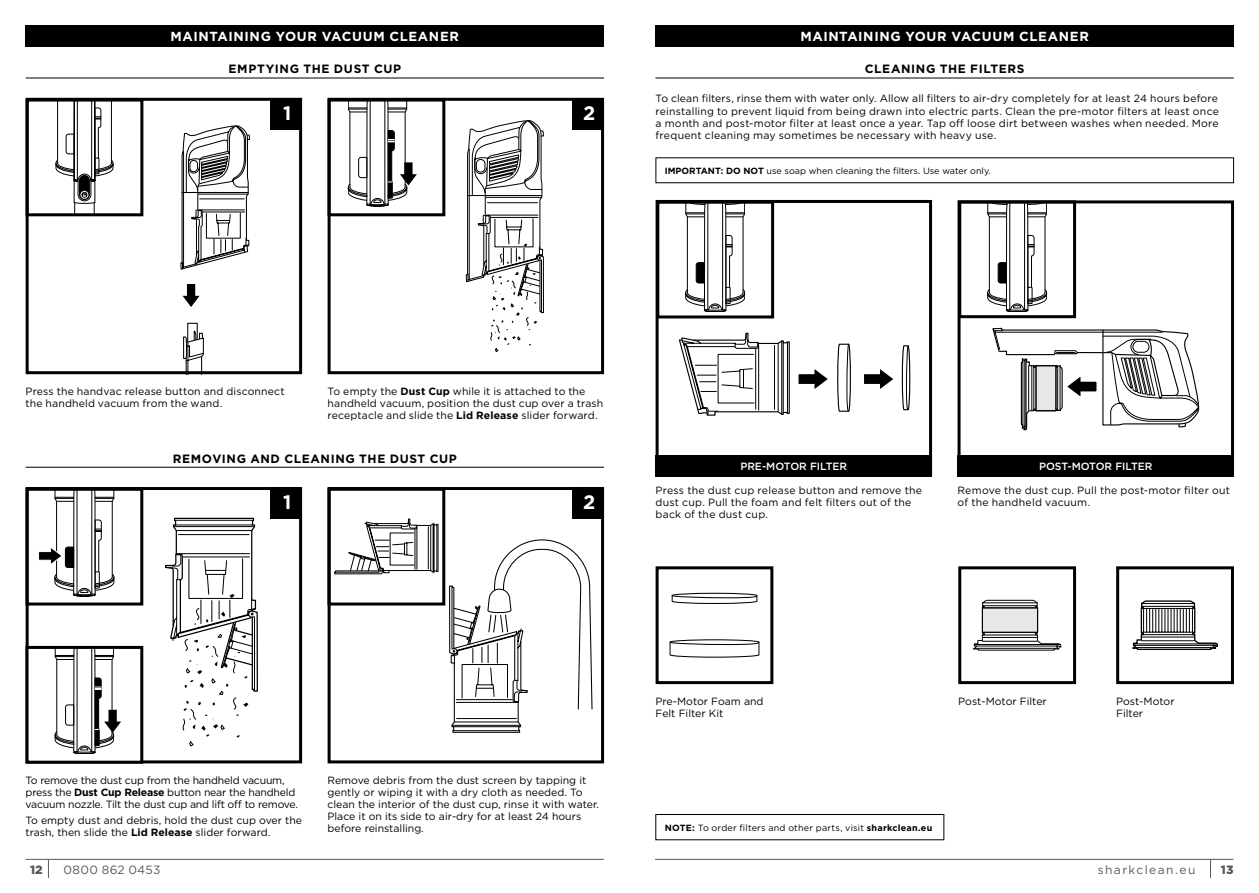
<style>
.page{position:relative;width:1259px;height:893px;background:#fff}
.page>*{position:absolute;margin:0;border:0;box-sizing:border-box;transform-origin:0 0}
.t1{font:700 19.5px "Gotham";color:#fff}
.t2{font:700 13.2px "Gotham";letter-spacing:.045em;color:#fff}
.t3{font:700 12px "Gotham";letter-spacing:.055em;color:#000}
.t4{font:12px "Gotham";letter-spacing:.1em;color:#58595b}
.t5{font:12px "Gotham";letter-spacing:.03em;color:#58595b}
.t6{font:900 12px "Gotham";color:#58595b}
.t7{font:10.5px/12px "Gotham";letter-spacing:.005em;color:#000}
.t8{font:10.5px/12px "Gotham";letter-spacing:-.02em;color:#000}
.t9{font:500 10.5px "Gotham";color:#fff}
.t10{font:9px "Gotham";color:#000}
.t11{font:9px "Gotham";letter-spacing:.03em;color:#000}
.s1{font-weight:700}
</style>
<div class="page">
<hr style="left:655px;top:859px;width:578px;height:1px;background:#58595b">
<svg style="left:1210px;top:860px;width:1px;height:18px"></svg>
<hr style="left:26px;top:859px;width:578px;height:1px;background:#58595b">
<svg style="left:48px;top:860px;width:1px;height:18px"></svg>
<svg style="left:165px;top:518px;width:93px;height:228px"></svg>
<div style="left:26px;top:487px;width:276px;height:276px;border:3px solid #000"></div>
<svg style="left:466px;top:120px;width:78px;height:232px"></svg>
<div style="left:327px;top:98px;width:277px;height:276px;border:3px solid #000"></div>
<svg style="left:449px;top:539px;width:143px;height:194px"></svg>
<div style="left:327px;top:487px;width:277px;height:276px;border:3px solid #000"></div>
<div style="left:327px;top:99px;width:118px;height:117px;border:3px solid #000"></div>
<div style="left:27px;top:647px;width:115px;height:115px;background:#fff"></div>
<div style="left:26px;top:646px;width:117px;height:118px;border:3px solid #000"></div>
<div style="left:26px;top:488px;width:117px;height:117px;border:3px solid #000"></div>
<svg style="left:334px;top:519px;width:105px;height:55px"></svg>
<div style="left:327px;top:488px;width:118px;height:117px;border:3px solid #000"></div>
<hr style="left:26px;top:78px;width:578px;height:1px;background:#000">
<hr style="left:26px;top:467px;width:578px;height:1px;background:#000">
<div style="left:26px;top:26px;width:578px;height:21px;background:#000"></div>
<svg style="left:183px;top:322px;width:21px;height:48px"></svg>
<svg style="left:180px;top:125px;width:70px;height:145px"></svg>
<div style="left:26px;top:98px;width:276px;height:276px;border:3px solid #000"></div>
<div style="left:270px;top:98px;width:32px;height:32px;background:#000"></div>
<div style="left:270px;top:487px;width:32px;height:32px;background:#000"></div>
<svg style="left:56px;top:103px;width:57px;height:109px"></svg>
<div style="left:26px;top:99px;width:117px;height:117px;border:3px solid #000"></div>
<div style="left:572px;top:98px;width:32px;height:32px;background:#000"></div>
<div style="left:572px;top:487px;width:32px;height:32px;background:#000"></div>
<svg style="left:183px;top:284px;width:17px;height:23px"></svg>
<svg style="left:38px;top:489px;width:76px;height:107px"></svg>
<svg style="left:348px;top:100px;width:69px;height:106px"></svg>
<svg style="left:55px;top:647px;width:66px;height:107px"></svg>
<div style="left:655px;top:26px;width:578px;height:21px;background:#000"></div>
<svg style="left:679px;top:333px;width:111px;height:83px"></svg>
<div style="left:655px;top:200px;width:277px;height:276px;border:3px solid #000"></div>
<svg style="left:685px;top:205px;width:60px;height:107px"></svg>
<div style="left:656px;top:201px;width:118px;height:117px;border:3px solid #000"></div>
<div style="left:957px;top:200px;width:277px;height:277px;border:3px solid #000"></div>
<svg style="left:973px;top:600px;width:88px;height:51px"></svg>
<hr style="left:982px;top:603px;width:55px;height:1px;background:#000">
<hr style="left:982px;top:605px;width:55px;height:1px;background:#000">
<hr style="left:982px;top:608px;width:55px;height:1px;background:#000">
<hr style="left:982px;top:632px;width:55px;height:1px;background:#000">
<hr style="left:982px;top:635px;width:55px;height:1px;background:#000">
<hr style="left:982px;top:637px;width:55px;height:1px;background:#000">
<hr style="left:982px;top:641px;width:55px;height:1px;background:#000">
<hr style="left:974px;top:644px;width:86px;height:1px;background:#000">
<hr style="left:976px;top:646px;width:82px;height:1px;background:#000">
<hr style="left:975px;top:648px;width:83px;height:1px;background:#000">
<div style="left:958px;top:566px;width:118px;height:118px;border:3px solid #000"></div>
<svg style="left:669px;top:639px;width:90px;height:19px"></svg>
<svg style="left:671px;top:593px;width:87px;height:11px"></svg>
<div style="left:655px;top:566px;width:118px;height:118px;border:3px solid #000"></div>
<svg style="left:987px;top:204px;width:60px;height:108px"></svg>
<div style="left:958px;top:200px;width:118px;height:118px;border:3px solid #000"></div>
<div style="left:655px;top:456px;width:277px;height:21px;background:#000"></div>
<div style="left:957px;top:456px;width:277px;height:21px;background:#000"></div>
<hr style="left:655px;top:78px;width:578px;height:1px;background:#000">
<div style="left:655px;top:814px;width:289px;height:26px;border:1px solid #000"></div>
<svg style="left:1132px;top:600px;width:86px;height:50px"></svg>
<div style="left:1116px;top:566px;width:118px;height:118px;border:3px solid #000"></div>
<svg style="left:798px;top:343px;width:53px;height:69px"></svg>
<svg style="left:992px;top:328px;width:207px;height:102px"></svg>
<svg style="left:864px;top:345px;width:46px;height:66px"></svg>
<p class="t2" style="left:171px;top:28px;width:290px">MAINTAINING YOUR VACUUM CLEANER</p>
<p class="t2" style="left:800px;top:28px;width:290px">MAINTAINING YOUR VACUUM CLEANER</p>
<p class="t3" style="left:228px;top:61px;width:174px">EMPTYING THE DUST CUP</p>
<h1 class="t1" style="left:283px;top:100px;width:10px">1</h1>
<h1 class="t1" style="left:583px;top:100px;width:14px">2</h1>
<p class="t3" style="left:865px;top:61px;width:161px">CLEANING THE FILTERS</p>
<p class="t7" style="left:655px;top:91px;width:565px;line-height:13.5px">To clean filters, rinse them with water only. Allow all filters to air-dry completely for at least 24 hours before reinstalling to prevent liquid from being drawn into electric parts. Clean the pre-motor filters at least once</p>
<p class="t7" style="left:655px;top:118px;width:565px">a month and post-motor filter at least once a year. Tap off loose dirt between washes when needed. More frequent cleaning may sometimes be necessary with heavy use.</p>
<p class="t10" style="left:665px;top:165px;width:327px"><span class="s1">IMPORTANT: DO NOT</span> use soap when cleaning the filters. Use water only.</p>
<p class="t7" style="left:26px;top:385px;width:260px">Press the handvac release button and disconnect the handheld vacuum from the wand.</p>
<p class="t7" style="left:327px;top:385px;width:277px">To empty the <span class="s1">Dust Cup</span> while it is attached to the handheld vacuum, position the dust cup over a trash receptacle and slide the <span class="s1">Lid Release</span> slider forward.</p>
<p class="t3" style="left:173px;top:450px;width:286px">REMOVING AND CLEANING THE DUST CUP</p>
<p class="t9" style="left:740px;top:460px;width:108px">PRE-MOTOR FILTER</p>
<p class="t9" style="left:1039px;top:460px;width:115px">POST-MOTOR FILTER</p>
<h1 class="t1" style="left:283px;top:490px;width:10px">1</h1>
<h1 class="t1" style="left:583px;top:490px;width:14px">2</h1>
<p class="t7" style="left:655px;top:484px;width:268px">Press the dust cup release button and remove the dust cup. Pull the foam and felt filters out of the back of the dust cup.</p>
<p class="t7" style="left:957px;top:484px;width:274px">Remove the dust cup. Pull the post-motor filter out of the handheld vacuum.</p>
<p class="t8" style="left:26px;top:774px;width:274px">To remove the dust cup from the handheld vacuum, press the <span class="s1">Dust Cup Release</span> button near the handheld vacuum nozzle. Tilt the dust cup and lift off to remove.</p>
<p class="t7" style="left:26px;top:814px;width:278px">To empty dust and debris, hold the dust cup over the trash, then slide the <span class="s1">Lid Release</span> slider forward.</p>
<p class="t7" style="left:327px;top:774px;width:273px">Remove debris from the dust screen by tapping it gently or wiping it with a dry cloth as needed. To clean the interior of the dust cup, rinse it with water.<br>Place it on its side to air-dry for at least 24 hours before reinstalling.</p>
<p class="t7" style="left:655px;top:695px;width:109px">Pre-Motor Foam and<br>Felt Filter Kit</p>
<p class="t7" style="left:958px;top:695px;width:90px">Post-Motor Filter</p>
<p class="t7" style="left:1116px;top:695px;width:60px">Post-Motor<br>Filter</p>
<p class="t11" style="left:664px;top:822px;width:269px"><span class="s1">NOTE:</span> To order filters and other parts, visit <span class="s1">sharkclean.eu</span></p>
<p class="t6" style="left:30px;top:861px;width:14px">12</p>
<p class="t5" style="left:64px;top:862px;width:98px">0800 862 0453</p>
<p class="t4" style="left:1097px;top:862px;width:99px">sharkclean.eu</p>
<p class="t6" style="left:1221px;top:861px;width:14px">13</p>
</div>
